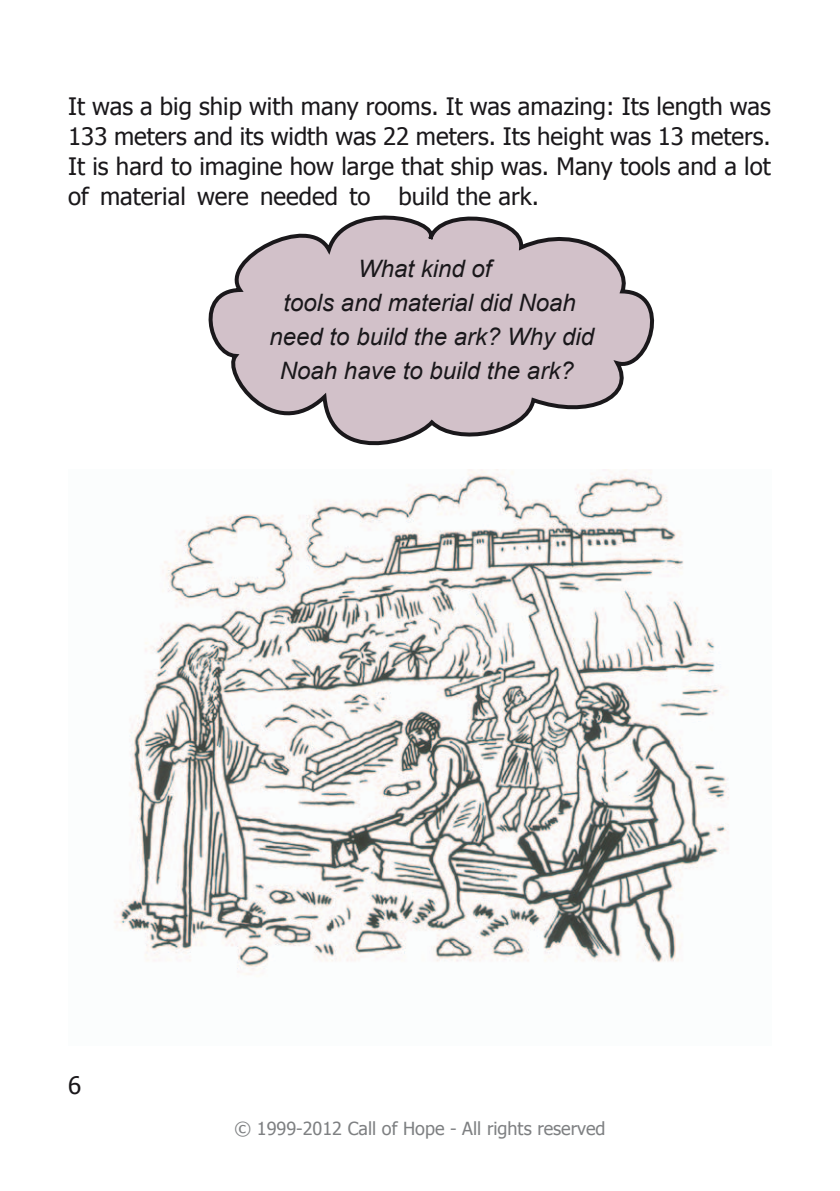
<style>
.page{position:relative;width:840px;height:1191px;background:#fff}
.page>*{position:absolute;margin:0;border:0;box-sizing:border-box;transform-origin:0 0}
.t1{font:24px/30px "Tahoma";color:#1a181b;text-align:justify}
.t2{font:italic 24px/34px "Arial";color:#1a181b;text-align:center}
.t3{font:18px "Tahoma";color:#7e8082}
</style>
<div class="page">
<img style="left:114px;top:469px;width:615px;height:506px">
<svg style="left:208px;top:215px;width:447px;height:231px"></svg>
<p class="t1" style="left:68px;top:90px;width:703px">It was a big ship with many rooms. It was amazing: Its length was 133 meters and its width was 22 meters. Its height was 13 meters.<br>It is hard to imagine how large that ship was. Many tools and a lot of material were needed to build the ark.</p>
<p class="t2" style="left:269px;top:252px;width:326px">What kind of<br>tools and material did Noah need to build the ark? Why did<br>Noah have to build the ark?</p>
<p class="t1" style="left:68px;top:1069px;width:15px">6</p>
<p class="t3" style="left:234px;top:1116px;width:372px">© 1999-2012 Call of Hope - All rights reserved</p>
</div>
